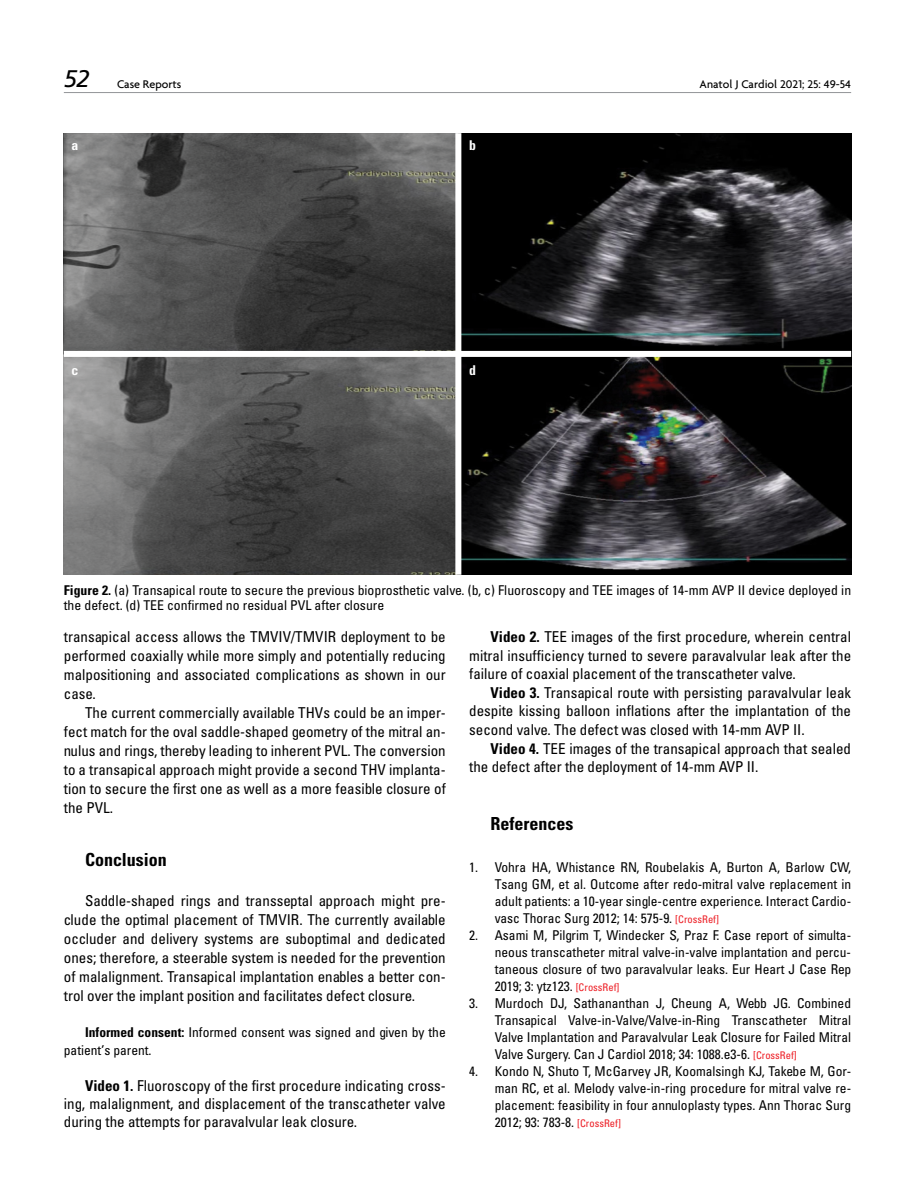
<style>
.page{position:relative;width:915px;height:1191px;background:#fff}
.page>*{position:absolute;margin:0;border:0;box-sizing:border-box;transform-origin:0 0}
.t1{font:18px "Univers Cond Bd Tr";color:#000}
.t2{font:15px/19px "Univers Condensed Tr";color:#000;text-align:justify}
.t3{font:13.5px/17px "Univers Condensed Tr";color:#000;text-align:justify}
.t4{font:13.5px "Univers Cond Bd Tr";color:#fff}
.t5{font:500 12px "Firma";color:#000}
.s1{font-family:"Frutiger Italic Tr";font-weight:400;font-size:24px}
.s2{font-family:"Univers Cond Bd Tr"}
.s3{font-size:10.5px;color:#ed1d24}
</style>
<div class="page">
<hr style="left:64px;top:92px;width:786px;height:1px;background:#939598">
<img style="left:64px;top:133px;width:786px;height:442px">
<div style="left:455px;top:133px;width:6px;height:442px;background:#fff"></div>
<div style="left:64px;top:351px;width:786px;height:6px;background:#fff"></div>
<p class="t5" style="left:64px;top:77px;width:119px"><span class="s1">52</span> Case Reports</p>
<p class="t5" style="left:699px;top:77px;width:153px">Anatol J Cardiol 2021; 25: 49-54</p>
<p class="t4" style="left:71px;top:137px;width:8px">a</p>
<p class="t4" style="left:71px;top:361px;width:8px">c</p>
<p class="t4" style="left:469px;top:137px;width:8px">b</p>
<p class="t4" style="left:469px;top:361px;width:8px">d</p>
<p class="t3" style="left:64px;top:581px;width:788px;line-height:15.8px"><span class="s2">Figure 2.</span> (a) Transapical route to secure the previous bioprosthetic valve. (b, c) Fluoroscopy and TEE images of 14-mm AVP II device deployed in the defect. (d) TEE confirmed no residual PVL after closure</p>
<p class="t2" style="left:64px;top:627px;width:383px">transapical access allows the TMVIV/TMVIR deployment to be performed coaxially while more simply and potentially reducing malpositioning and associated complications as shown in our case.</p>
<p class="t2" style="left:64px;top:703px;width:383px;text-indent:21px">The current commercially available THVs could be an imper&shy;fect match for the oval saddle-shaped geometry of the mitral an&shy;nulus and rings, thereby leading to inherent PVL. The conversion to a transapical approach might provide a second THV implanta&shy;tion to secure the first one as well as a more feasible closure of the PVL.</p>
<p class="t1" style="left:85px;top:848px;width:83px">Conclusion</p>
<p class="t2" style="left:64px;top:890px;width:383px;text-indent:21px">Saddle-shaped rings and transseptal approach might pre&shy;clude the optimal placement of TMVIR. The currently available occluder and delivery systems are suboptimal and dedicated ones; therefore, a steerable system is needed for the prevention of malalignment. Transapical implantation enables a better con&shy;trol over the implant position and facilitates defect closure.</p>
<p class="t3" style="left:64px;top:1023px;width:383px;line-height:17.5px;text-indent:21px"><span class="s2">Informed consent:</span> Informed consent was signed and given by the patient’s parent.</p>
<p class="t2" style="left:64px;top:1075px;width:383px;line-height:18.3px;text-indent:21px"><span class="s2">Video 1.</span> Fluoroscopy of the first procedure indicating cross&shy;ing, malalignment, and displacement of the transcatheter valve during the attempts for paravalvular leak closure.</p>
<p class="t2" style="left:469px;top:627px;width:383px;line-height:18.5px;text-indent:21px"><span class="s2">Video 2.</span> TEE images of the first procedure, wherein central mitral insufficiency turned to severe paravalvular leak after the failure of coaxial placement of the transcatheter valve.</p>
<p class="t2" style="left:469px;top:683px;width:383px;line-height:18.5px;text-indent:21px"><span class="s2">Video 3.</span> Transapical route with persisting paravalvular leak despite kissing balloon inflations after the implantation of the second valve. The defect was closed with 14-mm AVP II.</p>
<p class="t2" style="left:469px;top:738px;width:383px;line-height:18.5px;text-indent:21px"><span class="s2">Video 4.</span> TEE images of the transapical approach that sealed the defect after the deployment of 14-mm AVP II.</p>
<p class="t1" style="left:490px;top:812px;width:84px">References</p>
<p class="t3" style="left:494px;top:858px;width:358px;text-indent:-26px">1. Vohra HA, Whistance RN, Roubelakis A, Burton A, Barlow CW, Tsang GM, et al. Outcome after redo-mitral valve replacement in adult patients: a 10-year single-centre experience. Interact Cardio&shy;vasc Thorac Surg 2012; 14: 575-9. <span class="s3">[CrossRef]</span></p>
<p class="t3" style="left:494px;top:926px;width:358px;text-indent:-26px">2. Asami M, Pilgrim T, Windecker S, Praz F. Case report of simulta&shy;neous transcatheter mitral valve-in-valve implantation and percu&shy;taneous closure of two paravalvular leaks. Eur Heart J Case Rep 2019; 3: ytz123. <span class="s3">[CrossRef]</span></p>
<p class="t3" style="left:494px;top:994px;width:358px;text-indent:-26px">3. Murdoch DJ, Sathananthan J, Cheung A, Webb JG. Combined Transapical Valve-in-Valve/Valve-in-Ring Transcatheter Mitral Valve Implantation and Paravalvular Leak Closure for Failed Mitral Valve Surgery. Can J Cardiol 2018; 34: 1088.e3-6. <span class="s3">[CrossRef]</span></p>
<p class="t3" style="left:494px;top:1062px;width:358px;text-indent:-26px">4. Kondo N, Shuto T, McGarvey JR, Koomalsingh KJ, Takebe M, Gor&shy;man RC, et al. Melody valve-in-ring procedure for mitral valve re&shy;placement: feasibility in four annuloplasty types. Ann Thorac Surg 2012; 93: 783-8. <span class="s3">[CrossRef]</span></p>
</div>
